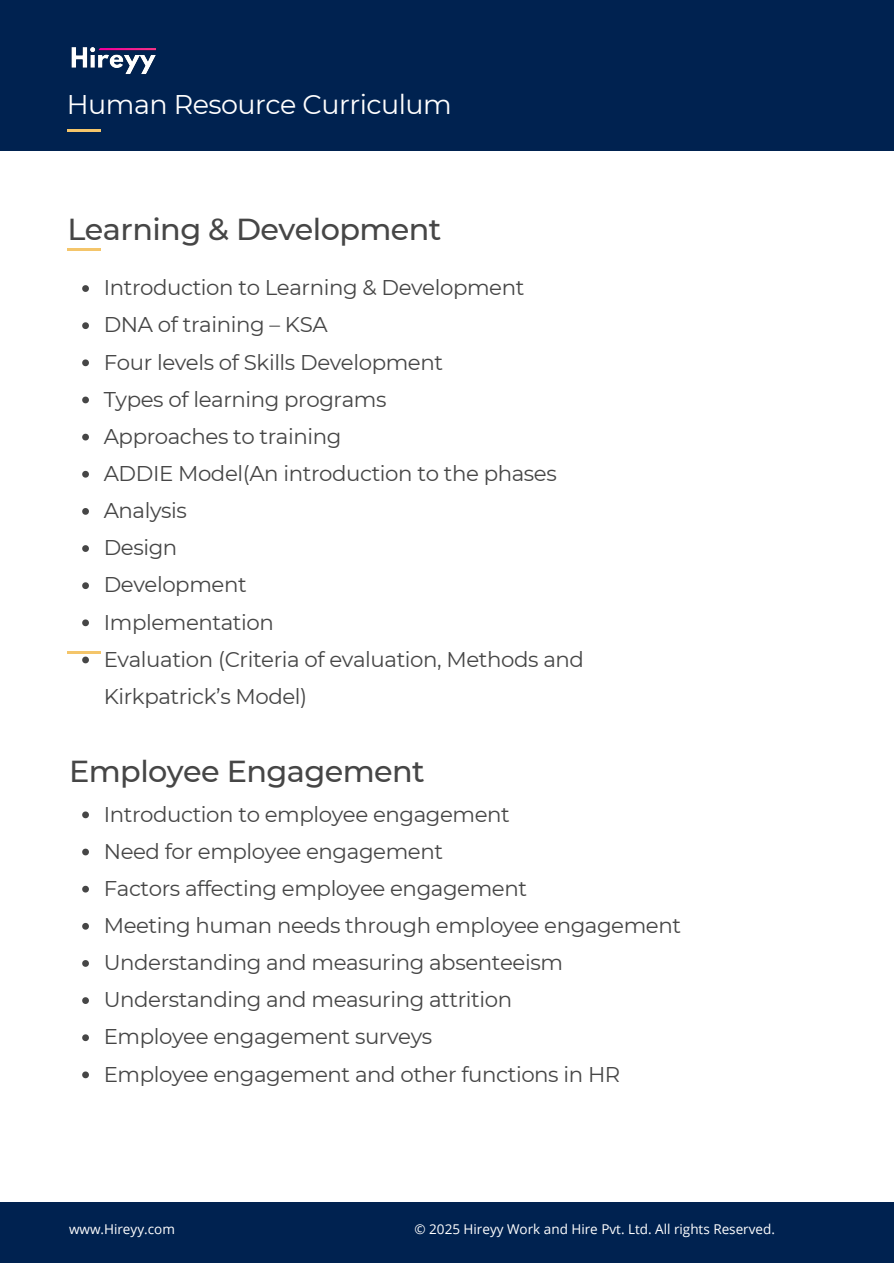
<style>
.page{position:relative;width:894px;height:1264px;background:#fff}
.page>*{position:absolute;margin:0;border:0;box-sizing:border-box;transform-origin:0 0}
.t1{font:500 30.3px "Montserrat";letter-spacing:-.02em;color:#464646}
.t2{font:27px "Montserrat";letter-spacing:-.02em;color:#fff}
.t3{font:21.3px/37.2px "Montserrat";letter-spacing:-.02em;color:#464646}
.t4{font:13.5px "Open Sans";color:#fff}
</style>
<div class="page">
<div style="left:0;top:0;width:893px;height:150px;background:#002250"></div>
<hr style="left:67px;top:129px;width:34px;height:2px;background:#f4c56a">
<hr style="left:67px;top:248px;width:34px;height:2px;background:#f4c56a">
<hr style="left:67px;top:651px;width:33px;height:2px;background:#f4c56a">
<img style="left:71px;top:47px;width:86px;height:27px">
<div style="left:0;top:1202px;width:893px;height:60px;background:#002250"></div>
<svg style="left:82px;top:285px;width:7px;height:7px"></svg>
<svg style="left:82px;top:322px;width:7px;height:7px"></svg>
<svg style="left:82px;top:359px;width:7px;height:7px"></svg>
<svg style="left:82px;top:396px;width:7px;height:7px"></svg>
<svg style="left:82px;top:434px;width:7px;height:6px"></svg>
<svg style="left:82px;top:471px;width:7px;height:6px"></svg>
<svg style="left:82px;top:508px;width:7px;height:7px"></svg>
<svg style="left:82px;top:545px;width:7px;height:7px"></svg>
<svg style="left:82px;top:582px;width:7px;height:7px"></svg>
<svg style="left:82px;top:619px;width:7px;height:7px"></svg>
<svg style="left:82px;top:656px;width:7px;height:7px"></svg>
<svg style="left:82px;top:811px;width:7px;height:7px"></svg>
<svg style="left:82px;top:848px;width:7px;height:7px"></svg>
<svg style="left:82px;top:885px;width:7px;height:7px"></svg>
<svg style="left:82px;top:922px;width:7px;height:7px"></svg>
<svg style="left:82px;top:960px;width:7px;height:6px"></svg>
<svg style="left:82px;top:997px;width:7px;height:6px"></svg>
<svg style="left:82px;top:1034px;width:7px;height:7px"></svg>
<svg style="left:82px;top:1071px;width:7px;height:7px"></svg>
<p class="t2" style="left:67px;top:88px;width:386px">Human Resource Curriculum</p>
<h2 class="t1" style="left:67px;top:210px;width:375px">Learning &amp; Development</h2>
<p class="t3" style="left:104px;top:269px;width:422px">Introduction to Learning &amp; Development</p>
<p class="t3" style="left:104px;top:306px;width:225px">DNA of training – KSA</p>
<p class="t3" style="left:104px;top:343px;width:341px">Four levels of Skills Development</p>
<p class="t3" style="left:104px;top:380px;width:284px">Types of learning programs</p>
<p class="t3" style="left:104px;top:417px;width:239px">Approaches to training</p>
<p class="t3" style="left:104px;top:455px;width:454px">ADDIE Model(An introduction to the phases</p>
<p class="t3" style="left:104px;top:492px;width:85px">Analysis</p>
<p class="t3" style="left:104px;top:529px;width:75px">Design</p>
<p class="t3" style="left:104px;top:566px;width:144px">Development</p>
<h1 class="t3" style="left:104px;top:603px;width:171px">Implementation</h1>
<p class="t3" style="left:104px;top:640px;width:481px">Evaluation (Criteria of evaluation, Methods and<br>Kirkpatrick’s Model)</p>
<p class="t1" style="left:69px;top:752px;width:357px">Employee Engagement</p>
<p class="t3" style="left:104px;top:795px;width:407px">Introduction to employee engagement</p>
<p class="t3" style="left:104px;top:832px;width:340px">Need for employee engagement</p>
<p class="t3" style="left:104px;top:869px;width:424px">Factors affecting employee engagement</p>
<p class="t3" style="left:104px;top:906px;width:578px">Meeting human needs through employee engagement</p>
<p class="t3" style="left:104px;top:943px;width:460px">Understanding and measuring absenteeism</p>
<p class="t3" style="left:104px;top:981px;width:410px">Understanding and measuring attrition</p>
<p class="t3" style="left:104px;top:1018px;width:330px">Employee engagement surveys</p>
<p class="t3" style="left:104px;top:1055px;width:518px">Employee engagement and other functions in HR</p>
<p class="t4" style="left:69px;top:1219px;width:107px">www.Hireyy.com</p>
<p class="t4" style="left:414px;top:1219px;width:362px">© 2025 Hireyy Work and Hire Pvt. Ltd. All rights Reserved.</p>
</div>
